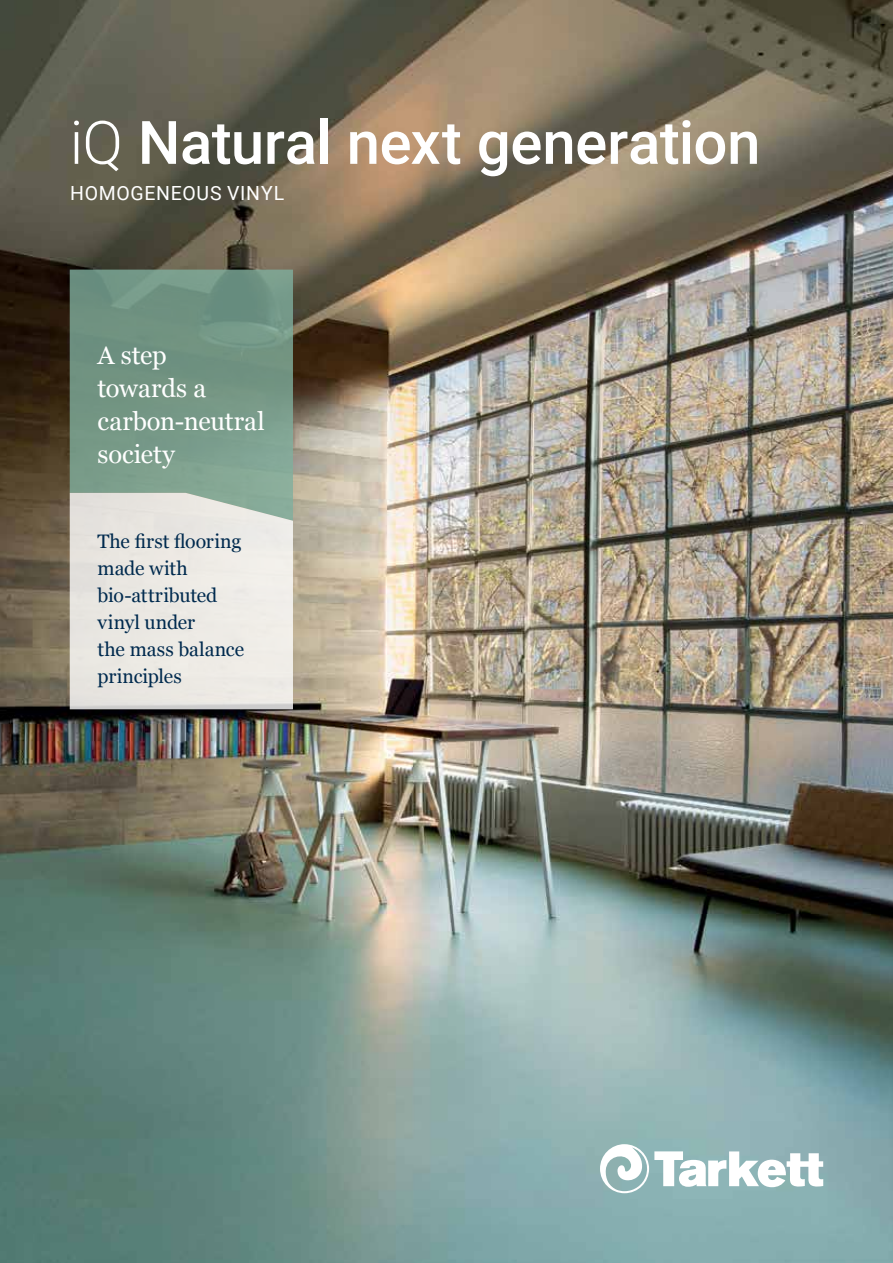
<style>
.page{position:relative;width:893px;height:1263px;background:#fff}
.page>*{position:absolute;margin:0;border:0;box-sizing:border-box;transform-origin:0 0}
.t1{font:500 60px "Roboto";letter-spacing:-.01em;color:#fff}
.t2{font:25.5px/33px "Georgia";letter-spacing:-.005em;color:#fff}
.t3{font:19.5px/27px "Georgia";letter-spacing:-.005em;color:#002a4e}
.t4{font:19.5px "Roboto";letter-spacing:.035em;color:#fff}
.s1{font-weight:300}
</style>
<div class="page">
<img style="left:0;top:0;width:893px;height:1263px">
<svg style="left:600px;top:1144px;width:223px;height:49px"></svg>
<svg style="left:70px;top:270px;width:223px;height:223px;background:#759786"></svg>
<svg style="left:70px;top:493px;width:223px;height:216px;background:#e7e5e0"></svg>
<h1 class="t1" style="left:70px;top:100px;width:692px"><span class="s1">iQ</span> Natural next generation</h1>
<p class="t4" style="left:70px;top:179px;width:216px">HOMOGENEOUS VINYL</p>
<h2 class="t2" style="left:98px;top:338px;width:168px">A step<br>towards a carbon-neutral society</h2>
<p class="t3" style="left:98px;top:527px;width:148px">The first flooring made with bio-attributed vinyl under<br>the mass balance principles</p>
</div>
